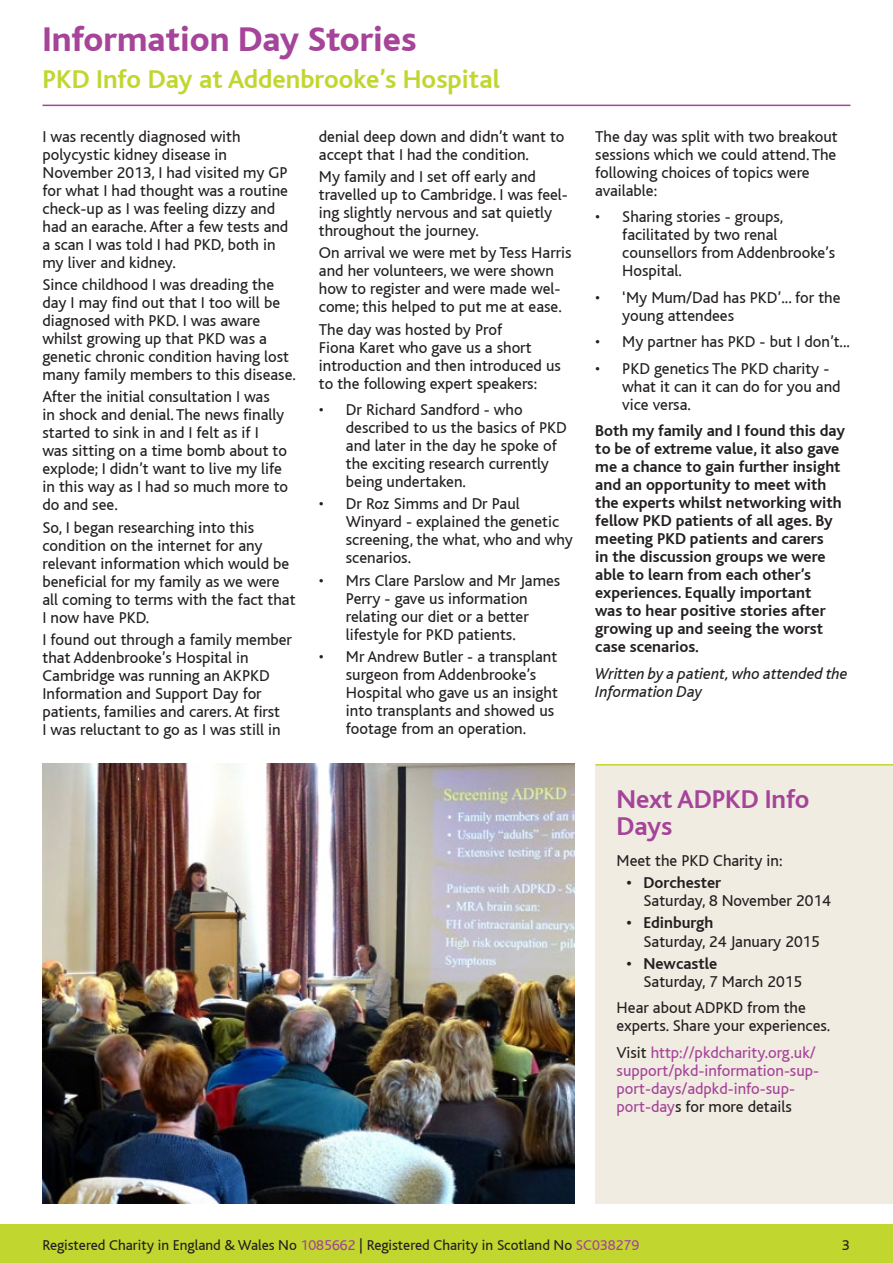
<style>
.page{position:relative;width:893px;height:1263px;background:#fff}
.page>*{position:absolute;margin:0;border:0;box-sizing:border-box;transform-origin:0 0}
.t1{font:800 36px "Bliss";color:#a54499}
.t2{font:700 27px "Bliss";color:#c1d72f}
.t3{font:700 27px/27px "Bliss";letter-spacing:-.005em;color:#a54499}
.t4{font:16.5px/18px "Bliss";color:#231f20}
.t5{font:700 16.5px/18px "Bliss";color:#231f20}
.t6{font:16.5px/18px "Bliss";color:#a54499}
.t7{font:italic 16.5px/18px "Bliss";color:#231f20}
.t8{font:15px "Bliss";color:#231f20}
.s1{color:#a54499}
.s2{color:#231f20}
</style>
<div class="page">
<div style="left:0;top:1225px;width:893px;height:38px;background:#c1d72f"></div>
<div style="left:595px;top:764px;width:298px;height:439px;background:#f1ece2"></div>
<hr style="left:43px;top:105px;width:807px;height:1px;background:#a54499">
<img style="left:43px;top:763px;width:531px;height:440px">
<hr style="left:595px;top:764px;width:298px;height:1px;background:#c1d72f">
<h1 class="t1" style="left:43px;top:21px;width:376px">Information Day Stories</h1>
<h2 class="t2" style="left:43px;top:65px;width:459px">PKD Info Day at Addenbrooke’s Hospital</h2>
<p class="t4" style="left:43px;top:128px;width:247px">I was recently diagnosed with polycystic kidney disease in<br>November 2013, I had visited my GP for what I had thought was a routine check-up as I was feeling dizzy and had an earache. After a few tests and a scan I was told I had PKD, both in my liver and kidney.</p>
<p class="t4" style="left:43px;top:276px;width:255px">Since childhood I was dreading the day I may find out that I too will be diagnosed with PKD. I was aware whilst growing up that PKD was a genetic chronic condition having lost many family members to this disease.</p>
<p class="t4" style="left:43px;top:388px;width:247px">After the initial consultation I was<br>in shock and denial. The news finally started to sink in and I felt as if I was sitting on a time bomb about to explode; I didn’t want to live my life in this way as I had so much more to do and see.</p>
<p class="t4" style="left:43px;top:518px;width:255px">So, I began researching into this condition on the internet for any relevant information which would be beneficial for my family as we were all coming to terms with the fact that<br>I now have PKD.</p>
<p class="t4" style="left:43px;top:631px;width:251px">I found out through a family member that Addenbrooke’s Hospital in Cambridge was running an AKPKD Information and Support Day for patients, families and carers. At first<br>I was reluctant to go as I was still in</p>
<p class="t4" style="left:319px;top:128px;width:247px">denial deep down and didn’t want to accept that I had the condition.</p>
<p class="t4" style="left:319px;top:168px;width:250px">My family and I set off early and travelled up to Cambridge. I was feel&shy;ing slightly nervous and sat quietly throughout the journey.</p>
<p class="t4" style="left:319px;top:244px;width:254px">On arrival we were met by Tess Harris and her volunteers, we were shown how to register and were made wel&shy;come; this helped to put me at ease.</p>
<p class="t4" style="left:319px;top:320px;width:244px">The day was hosted by Prof<br>Fiona Karet who gave us a short introduction and then introduced us to the following expert speakers:</p>
<p class="t4" style="left:346px;top:401px;width:222px;text-indent:-27px">• Dr Richard Sandford - who described to us the basics of PKD and later in the day he spoke of the exciting research currently being undertaken.</p>
<p class="t4" style="left:346px;top:495px;width:229px;text-indent:-27px">• Dr Roz Simms and Dr Paul<br>Winyard - explained the genetic screening, the what, who and why scenarios.</p>
<p class="t4" style="left:346px;top:571px;width:216px;text-indent:-27px">• Mrs Clare Parslow and Mr James<br>Perry - gave us information relating our diet or a better lifestyle for PKD patients.</p>
<p class="t4" style="left:346px;top:648px;width:214px;text-indent:-27px">• Mr Andrew Butler - a transplant surgeon from Addenbrooke’s<br>Hospital who gave us an insight into transplants and showed us footage from an operation.</p>
<p class="t4" style="left:595px;top:128px;width:244px">The day was split with two breakout sessions which we could attend. The following choices of topics were available:</p>
<p class="t4" style="left:622px;top:208px;width:214px;text-indent:-27px">• Sharing stories - groups, facilitated by two renal counsellors from Addenbrooke’s<br>Hospital.</p>
<p class="t4" style="left:622px;top:289px;width:220px;text-indent:-27px">• ‘My Mum/Dad has PKD’... for the young attendees</p>
<p class="t4" style="left:595px;top:333px;width:256px">• My partner has PKD - but I don’t...</p>
<p class="t4" style="left:622px;top:360px;width:220px;text-indent:-27px">• PKD genetics The PKD charity - what it can it can do for you and vice versa.</p>
<p class="t5" style="left:595px;top:422px;width:251px">Both my family and I found this day to be of extreme value, it also gave me a chance to gain further insight and an opportunity to meet with the experts whilst networking with fellow PKD patients of all ages. By meeting PKD patients and carers<br>in the discussion groups we were able to learn from each other’s experiences. Equally important<br>was to hear positive stories after growing up and seeing the worst case scenarios.</p>
<p class="t7" style="left:595px;top:665px;width:254px">Written by a patient, who attended the<br>Information Day</p>
<h2 class="t3" style="left:617px;top:786px;width:195px">Next ADPKD Info<br>Days</h2>
<p class="t4" style="left:617px;top:852px;width:167px">Meet the PKD Charity in:</p>
<p class="t5" style="left:627px;top:874px;width:96px">• Dorchester</p>
<p class="t4" style="left:644px;top:892px;width:189px">Saturday, 8 November 2014</p>
<p class="t5" style="left:627px;top:914px;width:88px">• Edinburgh</p>
<p class="t4" style="left:644px;top:932px;width:178px">Saturday, 24 January 2015</p>
<p class="t5" style="left:627px;top:955px;width:92px">• Newcastle</p>
<p class="t4" style="left:617px;top:968px;width:191px;line-height:26.5px;text-align:right">Saturday, 7 March 2015<br>Hear about ADPKD from the</p>
<p class="t4" style="left:617px;top:1013px;width:215px;line-height:26.5px">experts. Share your experiences.<br>Visit <span class="s1">http://pkdcharity.org.uk/</span></p>
<p class="t6" style="left:617px;top:1062px;width:204px">support/pkd-information-sup&shy;port-days/adpkd-info-sup&shy;port-day<span class="s2">s for more details</span></p>
<p class="t8" style="left:43px;top:1237px;width:598px">Registered Charity in England &amp; Wales No <span class="s1">1085662</span> | Registered Charity in Scotland No <span class="s1">SC038279</span></p>
<p class="t8" style="left:842px;top:1237px;width:9px">3</p>
</div>
